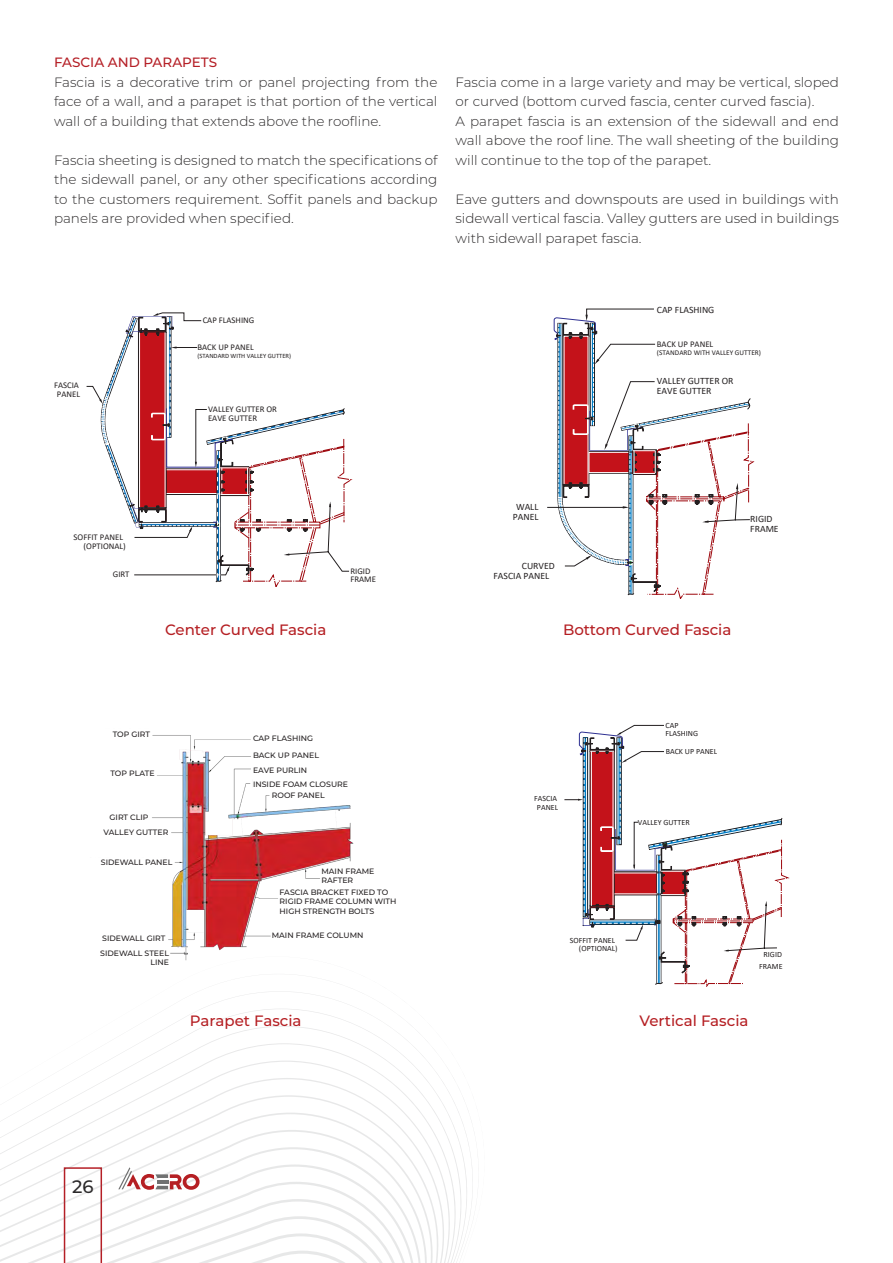
<style>
.page{position:relative;width:893px;height:1263px;background:#fff}
.page>*{position:absolute;margin:0;border:0;box-sizing:border-box;transform-origin:0 0}
.t1{font:500 18px "Montserrat";color:#2b292a}
.t2{font:500 15px "Montserrat";color:#b51f23}
.t3{font:300 13.5px/19.5px "Montserrat";color:#2b292a;text-align:justify}
.t4{font:500 13.5px "Montserrat";color:#b51f26}
.t5{font:9.75px/9.8px "Calibri";color:#231f20}
.t6{font:8.7px/8.7px "Calibri";color:#231f20}
.t7{font:7.95px/7.9px "Calibri";color:#231f20;text-align:center}
.t8{font:500 7.8px/9.3px "Montserrat";color:#231f20}
.t9{font:7.35px "Calibri";color:#231f20}
.t10{font:6.6px "Calibri";color:#231f20}
</style>
<div class="page">
<svg style="left:86px;top:313px;width:266px;height:274px"></svg>
<img style="left:152px;top:735px;width:202px;height:221px">
<svg style="left:547px;top:309px;width:207px;height:290px"></svg>
<svg style="left:564px;top:725px;width:225px;height:261px"></svg>
<svg style="left:0;top:956px;width:473px;height:307px"></svg>
<div style="left:253px;top:733px;width:145px;height:14px;background:#fff"></div>
<div style="left:30px;top:769px;width:125px;height:14px;background:#fff"></div>
<div style="left:44px;top:827px;width:124px;height:14px;background:#fff"></div>
<div style="left:48px;top:858px;width:124px;height:14px;background:#fff"></div>
<div style="left:41px;top:933px;width:124px;height:15px;background:#fff"></div>
<div style="left:77px;top:948px;width:92px;height:27px;background:#fff"></div>
<div style="left:253px;top:750px;width:145px;height:15px;background:#fff"></div>
<div style="left:253px;top:765px;width:145px;height:14px;background:#fff"></div>
<div style="left:253px;top:779px;width:145px;height:14px;background:#fff"></div>
<div style="left:272px;top:790px;width:145px;height:15px;background:#fff"></div>
<div style="left:321px;top:866px;width:145px;height:21px;background:#fff"></div>
<div style="left:280px;top:887px;width:144px;height:42px;background:#fff"></div>
<div style="left:272px;top:930px;width:145px;height:21px;background:#fff"></div>
<svg style="left:0;top:1164px;width:437px;height:99px"></svg>
<p class="t4" style="left:54px;top:53px;width:165px">FASCIA AND PARAPETS</p>
<p class="t3" style="left:54px;top:72px;width:385px">Fascia is a decorative trim or panel projecting from the face of a wall, and a parapet is that portion of the vertical wall of a building that extends above the roofline.</p>
<p class="t3" style="left:54px;top:150px;width:385px">Fascia sheeting is designed to match the specifications of the sidewall panel, or any other specifications according to the customers requirement. Soffit panels and backup panels are provided when specified.</p>
<p class="t3" style="left:455px;top:72px;width:385px;text-align:left">Fascia come in a large variety and may be vertical, sloped or curved (bottom curved fascia, center curved fascia).<br>A parapet fascia is an extension of the sidewall and end wall above the roof line. The wall sheeting of the building will continue to the top of the parapet.</p>
<p class="t3" style="left:455px;top:189px;width:385px">Eave gutters and downspouts are used in buildings with sidewall vertical fascia. Valley gutters are used in buildings with sidewall parapet fascia.</p>
<p class="t6" style="left:54px;top:381px;width:28px;text-align:center">FASCIA<br>PANEL</p>
<p class="t6" style="left:203px;top:315px;width:53px">CAP FLASHING</p>
<p class="t6" style="left:197px;top:342px;width:58px">BACK UP PANEL</p>
<p class="t10" style="left:197px;top:351px;width:95px">(STANDARD WITH VALLEY GUTTER)</p>
<p class="t6" style="left:208px;top:404px;width:71px">VALLEY GUTTER OR<br>EAVE GUTTER</p>
<p class="t5" style="left:657px;top:304px;width:59px">CAP FLASHING</p>
<p class="t6" style="left:657px;top:340px;width:58px">BACK UP PANEL</p>
<p class="t9" style="left:657px;top:347px;width:106px">(STANDARD WITH VALLEY GUTTER)</p>
<p class="t5" style="left:657px;top:376px;width:78px">VALLEY GUTTER OR<br>EAVE GUTTER</p>
<p class="t6" style="left:84px;top:533px;width:44px;text-indent:-10px">SOFFIT PANEL (OPTIONAL)</p>
<p class="t6" style="left:113px;top:569px;width:18px">GIRT</p>
<p class="t2" style="left:165px;top:619px;width:163px">Center Curved Fascia</p>
<p class="t6" style="left:350px;top:566px;width:27px">RIGID<br>FRAME</p>
<p class="t5" style="left:513px;top:502px;width:27px;text-align:center">WALL<br>PANEL</p>
<p class="t5" style="left:493px;top:560px;width:63px;text-indent:28px">CURVED<br>FASCIA PANEL</p>
<p class="t2" style="left:563px;top:619px;width:170px">Bottom Curved Fascia</p>
<p class="t5" style="left:750px;top:514px;width:30px">RIGID<br>FRAME</p>
<p class="t8" style="left:113px;top:729px;width:39px">TOP GIRT</p>
<p class="t8" style="left:110px;top:769px;width:46px">TOP PLATE</p>
<p class="t8" style="left:104px;top:810px;width:66px;line-height:14.5px;text-indent:6px">GIRT CLIP<br>VALLEY GUTTER</p>
<p class="t8" style="left:101px;top:858px;width:73px">SIDEWALL PANEL</p>
<p class="t8" style="left:100px;top:930px;width:70px;line-height:15.3px">SIDEWALL GIRT<br>SIDEWALL STEEL</p>
<p class="t8" style="left:150px;top:958px;width:20px">LINE</p>
<p class="t8" style="left:253px;top:733px;width:62px">CAP FLASHING</p>
<p class="t8" style="left:253px;top:748px;width:97px;line-height:14.2px">BACK UP PANEL<br>EAVE PURLIN<br>INSIDE FOAM CLOSURE</p>
<p class="t8" style="left:272px;top:790px;width:55px">ROOF PANEL</p>
<p class="t8" style="left:321px;top:866px;width:55px">MAIN FRAME<br>RAFTER</p>
<p class="t8" style="left:280px;top:887px;width:118px">FASCIA BRACKET FIXED TO<br>RIGID FRAME COLUMN WITH<br>HIGH STRENGTH BOLTS</p>
<p class="t8" style="left:272px;top:930px;width:93px">MAIN FRAME COLUMN</p>
<p class="t7" style="left:534px;top:795px;width:25px">FASCIA<br>PANEL</p>
<p class="t7" style="left:665px;top:721px;width:34px;text-align:left">CAP<br>FLASHING</p>
<p class="t7" style="left:666px;top:747px;width:53px">BACK UP PANEL</p>
<p class="t7" style="left:638px;top:818px;width:53px">VALLEY GUTTER</p>
<p class="t7" style="left:579px;top:936px;width:40px;text-align:left;text-indent:-9px">SOFFIT PANEL (OPTIONAL)</p>
<p class="t7" style="left:759px;top:948px;width:25px;line-height:12px">RIGID<br>FRAME</p>
<h1 class="t1" style="left:72px;top:1174px;width:23px">26</h1>
<p class="t2" style="left:190px;top:1010px;width:113px">Parapet Fascia</p>
<p class="t2" style="left:639px;top:1010px;width:111px">Vertical Fascia</p>
</div>
